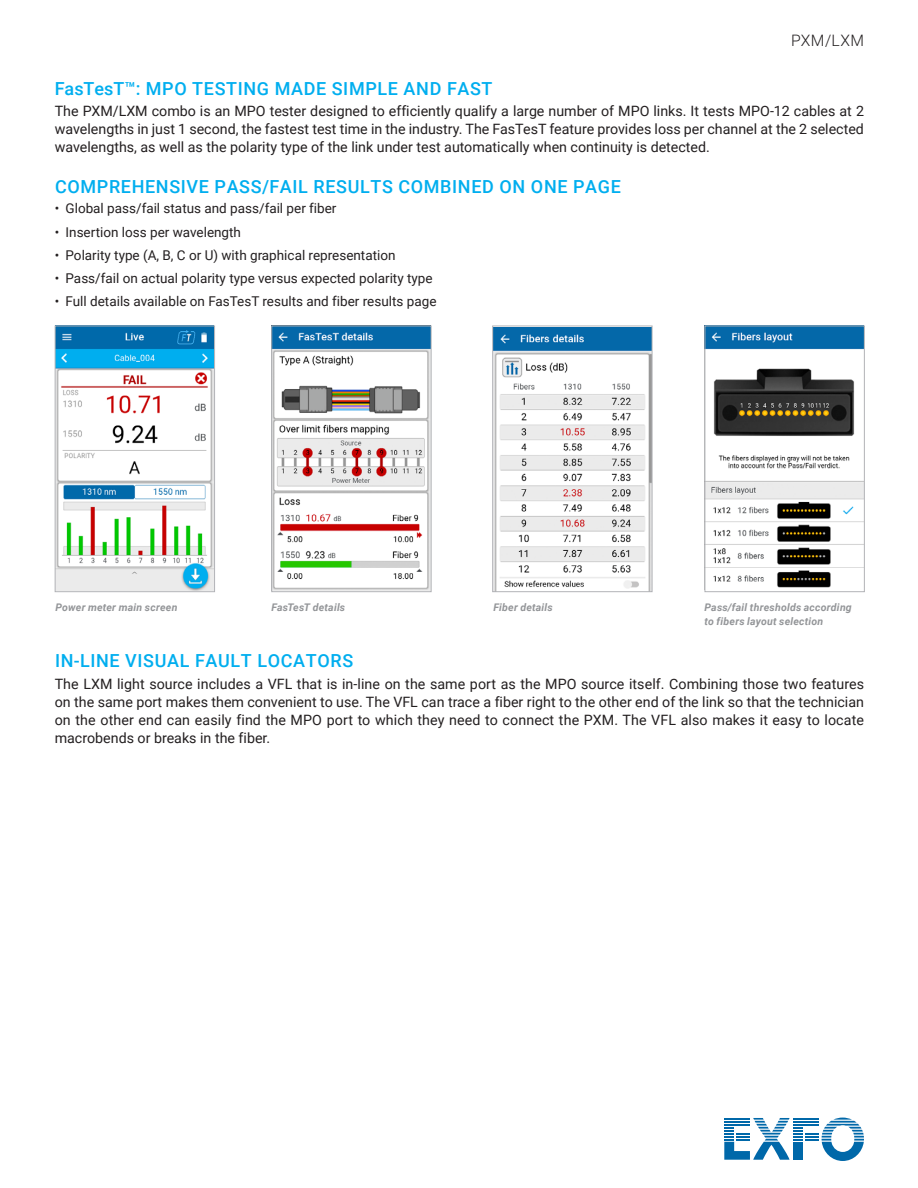
<style>
.page{position:relative;width:918px;height:1188px;background:#fff}
.page>*{position:absolute;margin:0;border:0;box-sizing:border-box;transform-origin:0 0}
.t1{font:500 18px "Roboto";letter-spacing:.035em;color:#00aeef}
.t2{font:300 15.75px "Roboto";letter-spacing:.025em;color:#231f20}
.t3{font:14.25px/18px "Roboto";color:#231f20;text-align:justify}
.t4{font:13.5px "Roboto";color:#231f20}
.t5{font:italic 700 10.5px/13.5px "Roboto";letter-spacing:.02em;color:#939598}
</style>
<div class="page">
<svg style="left:724px;top:1118px;width:140px;height:43px"></svg>
<hr style="left:724px;top:1124px;width:26px;height:2px;background:#0068a9">
<img style="left:273px;top:328px;width:157px;height:262px">
<div style="left:271px;top:326px;width:161px;height:266px;border:1px solid #b2b3b7"></div>
<img style="left:494px;top:328px;width:156px;height:262px">
<div style="left:492px;top:326px;width:160px;height:266px;border:1px solid #b2b3b7"></div>
<img style="left:707px;top:328px;width:156px;height:260px">
<div style="left:705px;top:326px;width:160px;height:266px;border:1px solid #b2b3b7"></div>
<img style="left:57px;top:328px;width:156px;height:262px">
<div style="left:55px;top:326px;width:160px;height:266px;border:1px solid #b2b3b7"></div>
<p class="t2" style="left:791px;top:30px;width:74px">PXM/LXM</p>
<p class="t1" style="left:55px;top:75px;width:439px">FasTesT™: MPO TESTING MADE SIMPLE AND FAST</p>
<p class="t3" style="left:55px;top:101px;width:811px">The PXM/LXM combo is an MPO tester designed to efficiently qualify a large number of MPO links. It tests MPO-12 cables at 2 wavelengths in just 1 second, the fastest test time in the industry. The FasTesT feature provides loss per channel at the 2 selected wavelengths, as well as the polarity type of the link under test automatically when continuity is detected.</p>
<p class="t1" style="left:55px;top:174px;width:567px">COMPREHENSIVE PASS/FAIL RESULTS COMBINED ON ONE PAGE</p>
<p class="t4" style="left:55px;top:199px;width:283px">• Global pass/fail status and pass/fail per fiber</p>
<p class="t4" style="left:55px;top:222px;width:188px">• Insertion loss per wavelength</p>
<p class="t4" style="left:55px;top:246px;width:342px">• Polarity type (A, B, C or U) with graphical representation</p>
<p class="t4" style="left:55px;top:269px;width:379px">• Pass/fail on actual polarity type versus expected polarity type</p>
<p class="t4" style="left:55px;top:292px;width:383px">• Full details available on FasTesT results and fiber results page</p>
<p class="t5" style="left:56px;top:601px;width:123px">Power meter main screen</p>
<p class="t5" style="left:271px;top:601px;width:75px">FasTesT details</p>
<p class="t5" style="left:493px;top:601px;width:61px">Fiber details</p>
<p class="t5" style="left:705px;top:601px;width:149px">Pass/fail thresholds according to fibers layout selection</p>
<p class="t1" style="left:55px;top:648px;width:300px">IN-LINE VISUAL FAULT LOCATORS</p>
<p class="t3" style="left:55px;top:674px;width:811px">The LXM light source includes a VFL that is in-line on the same port as the MPO source itself. Combining those two features on the same port makes them convenient to use. The VFL can trace a fiber right to the other end of the link so that the technician on the other end can easily find the MPO port to which they need to connect the PXM. The VFL also makes it easy to locate macrobends or breaks in the fiber.</p>
</div>
